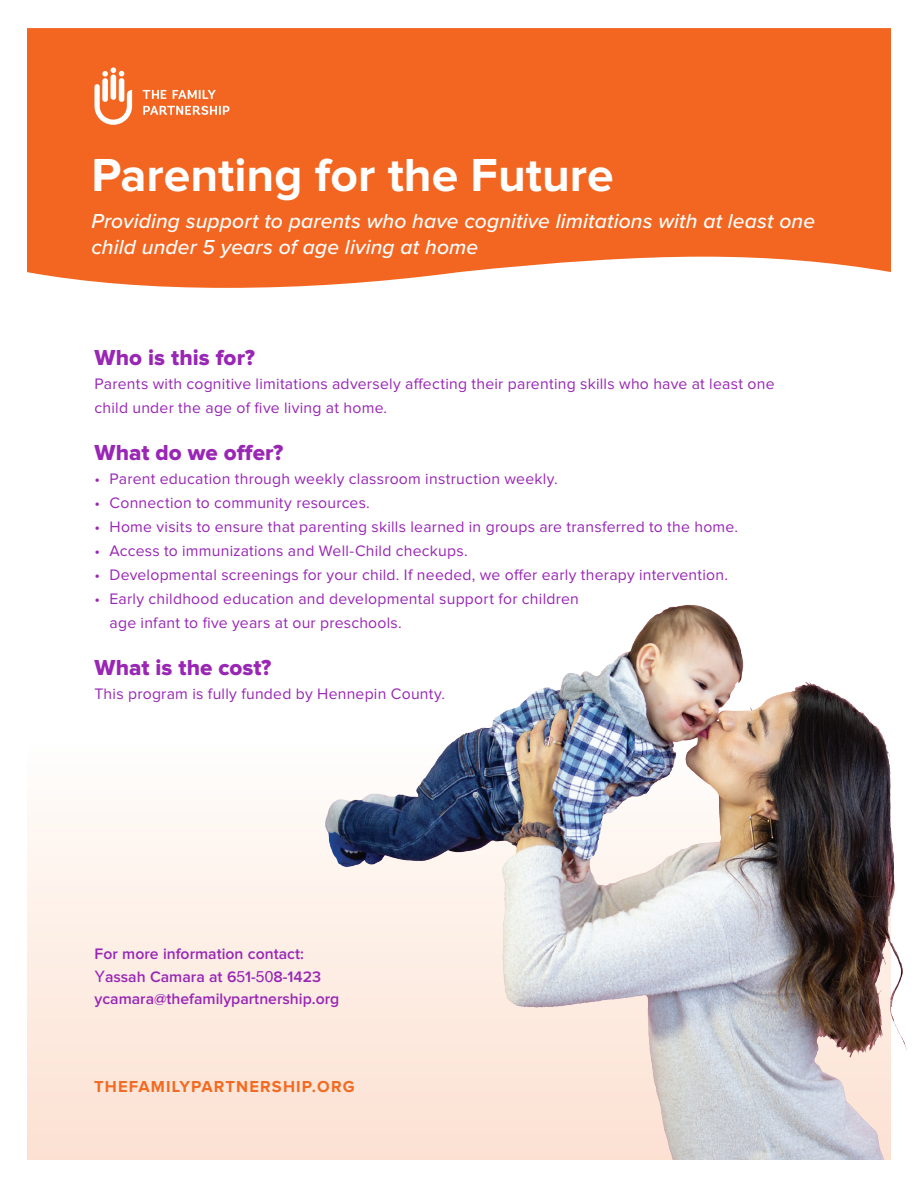
<style>
.page{position:relative;width:918px;height:1188px;background:#fff}
.page>*{position:absolute;margin:0;border:0;box-sizing:border-box;transform-origin:0 0}
.t1{font:700 48px "Proxima Nova";color:#fff}
.t2{font:22.5px "Proxima Nova Extrabld";letter-spacing:.005em;color:#9926b5}
.t3{font:italic 500 21px/25.5px "Proxima Nova";letter-spacing:.005em;color:#fff}
.t4{font:700 16.5px "Proxima Nova";letter-spacing:.07em;color:#f36a21}
.t5{font:15.75px/24px "Proxima Nova";letter-spacing:.015em;color:#9926b5}
.t6{font:600 15.75px/22.5px "Proxima Nova";color:#9926b5}
.s1{font-family:"Helvetica";font-weight:400}
</style>
<div class="page">
<div style="left:27px;top:743px;width:864px;height:417px;background:linear-gradient(to bottom,#fefdfc,#fce1d1)"></div>
<div style="left:27px;top:28px;width:864px;height:260px;background:#f36621"></div>
<svg style="left:143px;top:90px;width:23px;height:9px"></svg>
<svg style="left:173px;top:90px;width:43px;height:9px"></svg>
<svg style="left:143px;top:106px;width:86px;height:9px"></svg>
<svg style="left:94px;top:84px;width:38px;height:41px"></svg>
<div style="left:119px;top:78px;width:5px;height:24px;background:#fff;border-radius:3px"></div>
<div style="left:111px;top:74px;width:5px;height:26px;background:#fff;border-radius:3px"></div>
<div style="left:102px;top:78px;width:6px;height:24px;background:#fff;border-radius:3px"></div>
<svg style="left:102px;top:67px;width:22px;height:10px"></svg>
<img style="left:316px;top:604px;width:591px;height:556px">
<h1 class="t1" style="left:92px;top:147px;width:524px">Parenting for the Future</h1>
<h3 class="t3" style="left:92px;top:208px;width:725px">Providing support to parents who have cognitive limitations with at least one child under 5 years of age living at home</h3>
<h2 class="t2" style="left:94px;top:344px;width:162px">Who is this for?</h2>
<p class="t5" style="left:94px;top:372px;width:682px">Parents with cognitive limitations adversely affecting their parenting skills who have at least one child under the age of five living at home.</p>
<h2 class="t2" style="left:94px;top:440px;width:190px">What do we offer?</h2>
<p class="t5" style="left:94px;top:467px;width:465px">• Parent education through weekly classroom instruction weekly.</p>
<p class="t5" style="left:94px;top:491px;width:277px">• Connection to community resources.</p>
<p class="t5" style="left:94px;top:515px;width:645px">• Home visits to ensure that parenting skills learned in groups are transferred to the home.</p>
<p class="t5" style="left:94px;top:539px;width:375px">• Access to immunizations and Well-Child checkups.</p>
<p class="t5" style="left:94px;top:563px;width:635px">• Developmental screenings for your child. If needed, we offer early therapy intervention.</p>
<p class="t5" style="left:110px;top:587px;width:471px;text-indent:-15px">• Early childhood education and developmental support for children age infant to five years at our preschools.</p>
<h2 class="t2" style="left:94px;top:655px;width:178px">What is the cost?</h2>
<p class="t5" style="left:94px;top:683px;width:352px">This program is fully funded by Hennepin County.</p>
<p class="t6" style="left:94px;top:943px;width:246px">For more information contact:<br><span class="s1">Y</span>assah Camara at 6<span class="s1">5</span>1-<span class="s1">50</span>8-1423 ycamara@thefamilypartnership.org</p>
<p class="t4" style="left:94px;top:1078px;width:262px">THEFAMILYPARTNERSHIP.ORG</p>
</div>
